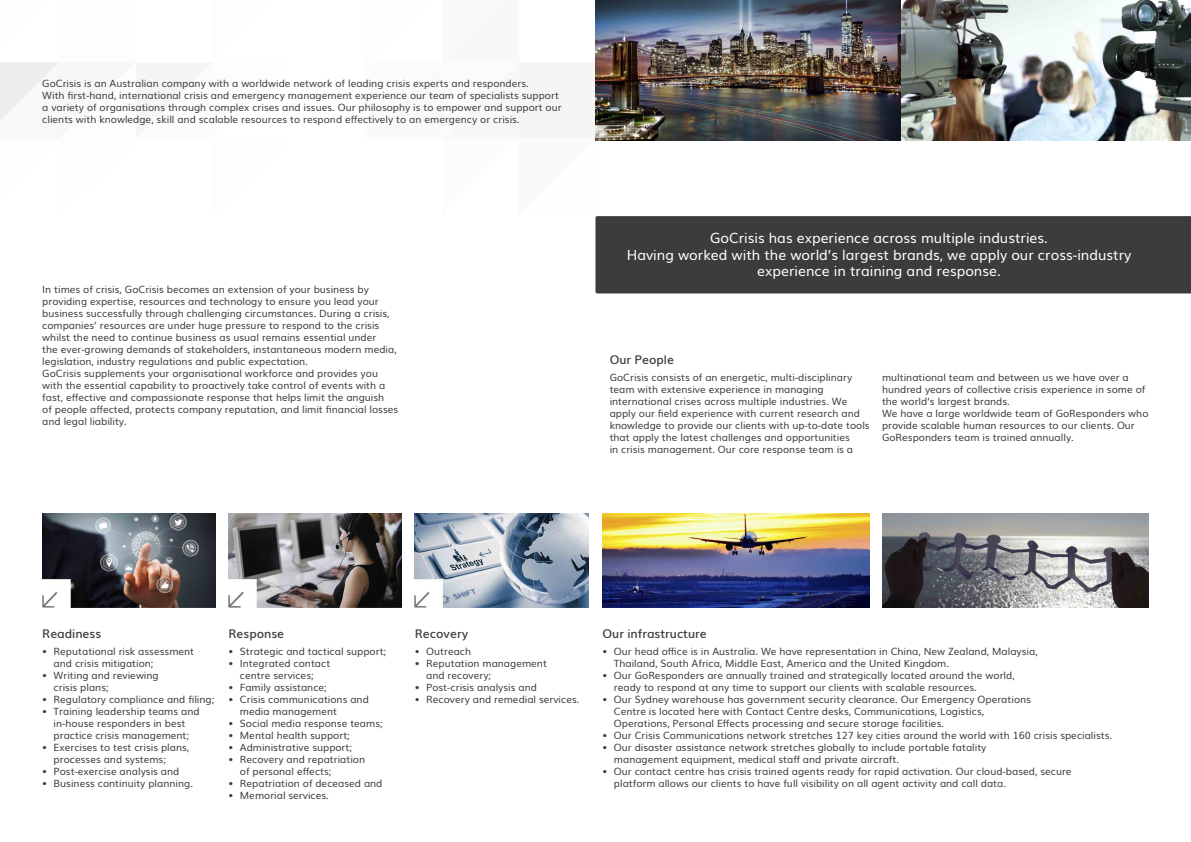
<style>
.page{position:relative;width:1191px;height:842px;background:#fff}
.page>*{position:absolute;margin:0;border:0;box-sizing:border-box;transform-origin:0 0}
.Body{font:14px/16.8px "Muli";color:#fff;text-align:center}
.Page_heading_subhead{font:600 12px "Muli";color:#3e3e3f}
.Body-2{font:10px/12px "Muli";color:#3e3e3f}
</style>
<div class="page">
<svg style="left:0;top:63px;width:596px;height:78px"></svg>
<div style="left:595px;top:216px;width:596px;height:77px;background:#3c3c3c"></div>
<img style="left:229px;top:513px;width:173px;height:95px">
<img style="left:42px;top:513px;width:174px;height:95px">
<img style="left:415px;top:513px;width:173px;height:95px">
<img style="left:229px;top:583px;width:23px;height:25px">
<img style="left:602px;top:513px;width:267px;height:95px">
<img style="left:882px;top:513px;width:266px;height:95px">
<img style="left:595px;top:0;width:596px;height:140px">
<p class="Body-2" style="left:42px;top:76px;width:488px">GoCrisis is an Australian company with a worldwide network of leading crisis experts and responders.</p>
<p class="Body-2" style="left:42px;top:88px;width:521px">With first-hand, international crisis and emergency management experience our team of specialists support a variety of organisations through complex crises and issues. Our philosophy is to empower and support our clients with knowledge, skill and scalable resources to respond effectively to an emergency or crisis.</p>
<p class="Body-2" style="left:42px;top:283px;width:356px">In times of crisis, GoCrisis becomes an extension of your business by providing expertise, resources and technology to ensure you lead your business successfully through challenging circumstances. During a crisis, companies’ resources are under huge pressure to respond to the crisis whilst the need to continue business as usual remains essential under<br>the ever-growing demands of stakeholders, instantaneous modern media, legislation, industry regulations and public expectation.</p>
<p class="Body-2" style="left:42px;top:367px;width:357px">GoCrisis supplements your organisational workforce and provides you with the essential capability to proactively take control of events with a fast, effective and compassionate response that helps limit the anguish<br>of people affected, protects company reputation, and limit financial losses and legal liability.</p>
<p class="Body" style="left:710px;top:228px;width:339px">GoCrisis has experience across multiple industries.</p>
<p class="Body" style="left:626px;top:245px;width:506px">Having worked with the world’s largest brands, we apply our cross-industry experience in training and response.</p>
<p class="Page_heading_subhead" style="left:609px;top:349px;width:66px">Our People</p>
<p class="Body-2" style="left:609px;top:371px;width:261px">GoCrisis consists of an energetic, multi-disciplinary team with extensive experience in managing international crises across multiple industries. We apply our field experience with current research and knowledge to provide our clients with up-to-date tools that apply the latest challenges and opportunities<br>in crisis management. Our core response team is a</p>
<p class="Body-2" style="left:882px;top:371px;width:265px">multinational team and between us we have over a hundred years of collective crisis experience in some of the world’s largest brands.</p>
<p class="Body-2" style="left:882px;top:407px;width:268px">We have a large worldwide team of GoResponders who provide scalable human resources to our clients. Our<br>GoResponders team is trained annually.</p>
<p class="Page_heading_subhead" style="left:42px;top:624px;width:60px">Readiness</p>
<p class="Body-2" style="left:54px;top:645px;width:142px;text-indent:-11px">• Reputational risk assessment and crisis mitigation;</p>
<p class="Body-2" style="left:54px;top:669px;width:107px;text-indent:-11px">• Writing and reviewing crisis plans;</p>
<p class="Body-2" style="left:42px;top:693px;width:174px">• Regulatory compliance and filing;</p>
<p class="Body-2" style="left:42px;top:705px;width:159px;text-align:center">• Training leadership teams and in-house responders in best practice crisis management;</p>
<p class="Body-2" style="left:54px;top:741px;width:137px;text-indent:-11px">• Exercises to test crisis plans, processes and systems;</p>
<p class="Body-2" style="left:42px;top:765px;width:139px">• Post-exercise analysis and</p>
<p class="Body-2" style="left:42px;top:777px;width:152px">• Business continuity planning.</p>
<p class="Page_heading_subhead" style="left:229px;top:624px;width:57px">Response</p>
<p class="Body-2" style="left:229px;top:645px;width:159px">• Strategic and tactical support;</p>
<p class="Body-2" style="left:229px;top:657px;width:103px;text-align:center">• Integrated contact centre services;</p>
<p class="Body-2" style="left:229px;top:681px;width:100px">• Family assistance;</p>
<p class="Body-2" style="left:240px;top:693px;width:130px;text-indent:-11px">• Crisis communications and media management</p>
<p class="Body-2" style="left:229px;top:717px;width:156px">• Social media response teams;</p>
<p class="Body-2" style="left:229px;top:729px;width:123px">• Mental health support;</p>
<p class="Body-2" style="left:229px;top:741px;width:125px">• Administrative support;</p>
<p class="Body-2" style="left:240px;top:753px;width:127px;text-indent:-11px">• Recovery and repatriation of personal effects;</p>
<p class="Body-2" style="left:229px;top:777px;width:155px">• Repatriation of deceased and</p>
<p class="Body-2" style="left:229px;top:789px;width:102px">• Memorial services.</p>
<p class="Page_heading_subhead" style="left:415px;top:624px;width:55px">Recovery</p>
<p class="Body-2" style="left:415px;top:645px;width:58px">• Outreach</p>
<p class="Body-2" style="left:426px;top:657px;width:122px;text-indent:-11px">• Reputation management and recovery;</p>
<p class="Body-2" style="left:415px;top:681px;width:124px">• Post-crisis analysis and</p>
<p class="Body-2" style="left:415px;top:693px;width:166px">• Recovery and remedial services.</p>
<p class="Page_heading_subhead" style="left:602px;top:624px;width:106px">Our infrastructure</p>
<p class="Body-2" style="left:614px;top:645px;width:425px;text-indent:-11px">• Our head office is in Australia. We have representation in China, New Zealand, Malaysia,<br>Thailand, South Africa, Middle East, America and the United Kingdom.</p>
<p class="Body-2" style="left:614px;top:669px;width:402px;text-indent:-11px">• Our GoResponders are annually trained and strategically located around the world, ready to respond at any time to support our clients with scalable resources.</p>
<p class="Body-2" style="left:614px;top:693px;width:418px;text-indent:-11px">• Our Sydney warehouse has government security clearance. Our Emergency Operations<br>Centre is located here with Contact Centre desks, Communications, Logistics,<br>Operations, Personal Effects processing and secure storage facilities.</p>
<p class="Body-2" style="left:602px;top:729px;width:511px">• Our Crisis Communications network stretches 127 key cities around the world with 160 crisis specialists.</p>
<p class="Body-2" style="left:614px;top:741px;width:374px;text-indent:-11px">• Our disaster assistance network stretches globally to include portable fatality management equipment, medical staff and private aircraft.</p>
<p class="Body-2" style="left:614px;top:765px;width:459px;text-indent:-11px">• Our contact centre has crisis trained agents ready for rapid activation. Our cloud-based, secure platform allows our clients to have full visibility on all agent activity and call data.</p>
</div>
